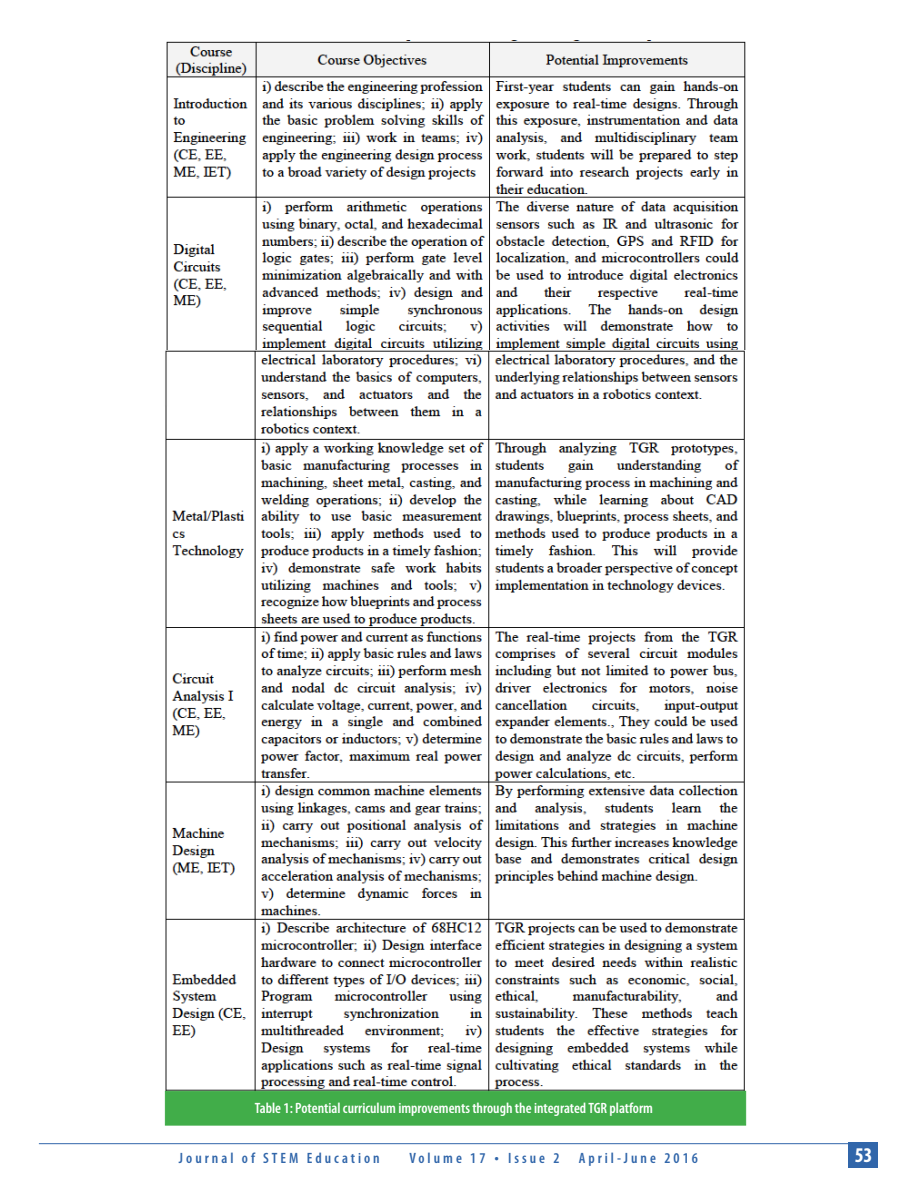
<style>
.page{position:relative;width:918px;height:1188px;background:#fff}
.page>*{position:absolute;margin:0;border:0;box-sizing:border-box;transform-origin:0 0}
.t1{font:700 condensed 21px "Myriad Pro";color:#fff}
.t2{font:600 condensed 15px "Myriad Pro";color:#fff}
.t3{font:600 condensed 15px "Myriad Pro";letter-spacing:.2em;color:#3166aa}
.s1{font-size:16.5px}
</style>
<div class="page">
<hr style="left:39px;top:1143px;width:816px;height:1px;background:#3166aa">
<div style="left:848px;top:1143px;width:30px;height:25px;background:#3166aa"></div>
<img style="left:165px;top:40px;width:581px;height:311px">
<img style="left:164px;top:351px;width:583px;height:746px">
<div style="left:165px;top:1091px;width:581px;height:34px;background:#41ad49;border:1px solid #41ad49"></div>
<p class="t2" style="left:255px;top:1099px;width:400px">Table 1: Potential curriculum improvements through the integrated TGR platform</p>
<p class="t3" style="left:179px;top:1149px;width:202px">Journal of STEM Education</p>
<p class="t3" style="left:409px;top:1149px;width:152px">Volume 17 <span class="s1">•</span> Issue 2</p>
<p class="t3" style="left:579px;top:1149px;width:121px">April-June 2016</p>
<h1 class="t1" style="left:855px;top:1142px;width:19px">53</h1>
</div>
